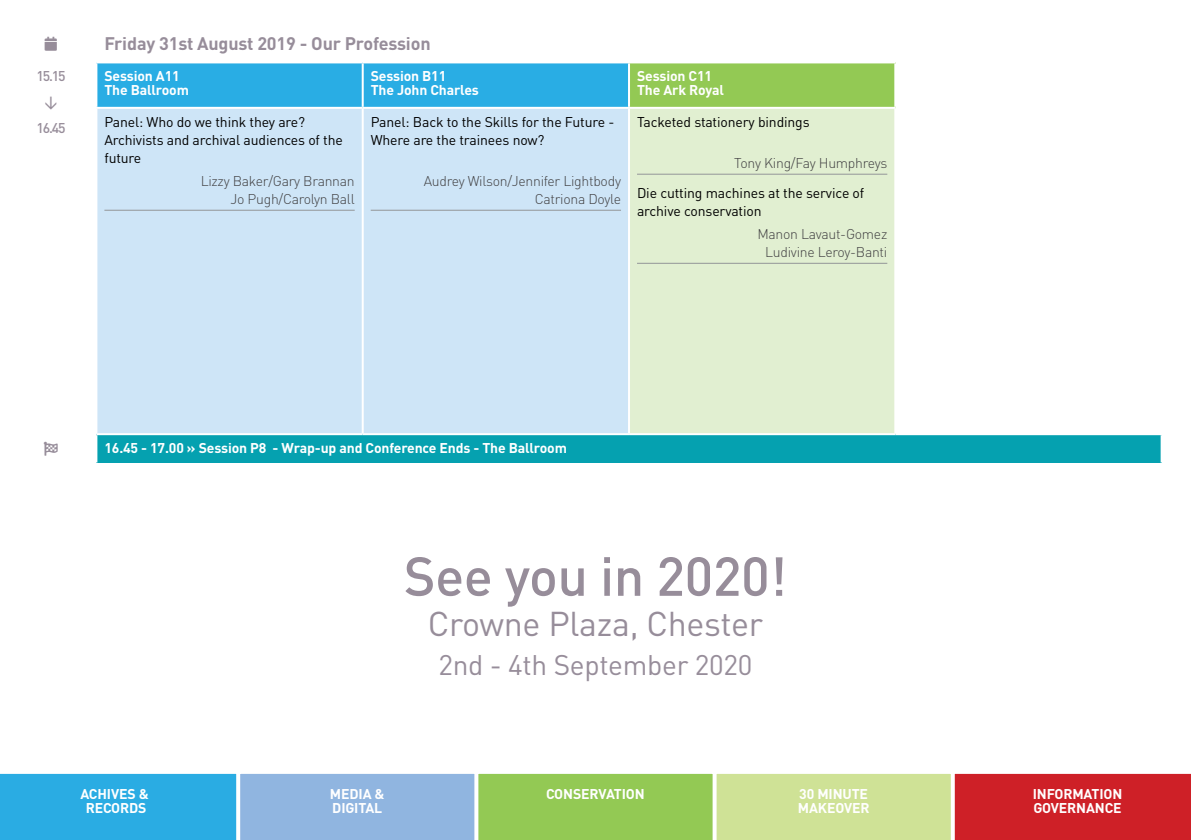
<style>
.page{position:relative;width:1191px;height:840px;background:#fff}
.page>*{position:absolute;margin:0;border:0;box-sizing:border-box;transform-origin:0 0}
.t1{font:500 54px "DIN Pro";letter-spacing:-.01em;color:#978d9a}
.t2{font:34px "DIN Pro";letter-spacing:-.01em;color:#978d9a}
.t3{font:28px "DIN Pro";letter-spacing:-.01em;color:#978d9a}
.t4{font:700 18px "DIN Pro";letter-spacing:-.01em;color:#978d9a}
.t5{font:700 14px/14px "DIN Pro";letter-spacing:-.01em;color:#fff}
.t6{font:14px/18px "DIN Pro";letter-spacing:-.01em;color:#000}
.t7{font:300 14px/18px "DIN Pro";letter-spacing:-.02em;color:#414042;text-align:right}
.t8{font:500 14px/25.6px "DIN Pro";letter-spacing:-.08em;color:#978d9a;text-align:center}
.t9{font:14px "Font Awesome 5 Pro Solid";color:#978d9a}
</style>
<div class="page">
<svg style="left:0;top:773px;width:1191px;height:66px;background:#97a493"></svg>
<div style="left:97px;top:63px;width:531px;height:44px;background:#29ade4"></div>
<div style="left:629px;top:62px;width:266px;height:46px;background:#93c954"></div>
<div style="left:97px;top:109px;width:531px;height:324px;background:#cee5f7"></div>
<div style="left:629px;top:108px;width:266px;height:326px;background:#e1efd1"></div>
<div style="left:96px;top:434px;width:1065px;height:28px;background:#05a1b0"></div>
<hr style="left:362px;top:63px;width:2px;height:44px;background:#fff">
<hr style="left:629px;top:61px;width:266px;height:2px;background:#fff">
<hr style="left:628px;top:63px;width:2px;height:44px;background:#fff">
<hr style="left:894px;top:63px;width:2px;height:44px;background:#fff">
<hr style="left:362px;top:109px;width:2px;height:324px;background:#fff">
<hr style="left:629px;top:107px;width:266px;height:2px;background:#fff">
<hr style="left:628px;top:109px;width:2px;height:324px;background:#fff">
<hr style="left:894px;top:109px;width:2px;height:324px;background:#fff">
<hr style="left:96px;top:433px;width:267px;height:2px;background:#fff">
<hr style="left:95px;top:435px;width:2px;height:27px;background:#fff">
<hr style="left:363px;top:433px;width:266px;height:2px;background:#fff">
<hr style="left:629px;top:433px;width:266px;height:2px;background:#fff">
<hr style="left:895px;top:433px;width:267px;height:2px;background:#fff">
<hr style="left:1160px;top:435px;width:2px;height:27px;background:#fff">
<hr style="left:104px;top:210px;width:251px;height:1px;background:#939598">
<hr style="left:371px;top:210px;width:250px;height:1px;background:#939598">
<hr style="left:637px;top:174px;width:250px;height:1px;background:#939598">
<hr style="left:637px;top:263px;width:250px;height:1px;background:#939598">
<p class="t9" style="left:45px;top:36px;width:14px">●■</p>
<p class="t4" style="left:104px;top:31px;width:328px">Friday 31st August 2019 - Our Profession</p>
<p class="t8" style="left:36px;top:63px;width:31px">15.15 ↓<br>16.45</p>
<p class="t5" style="left:104px;top:69px;width:86px">Session A11<br>The Ballroom</p>
<p class="t5" style="left:371px;top:69px;width:110px">Session B11<br>The John Charles</p>
<p class="t5" style="left:637px;top:69px;width:88px">Session C11<br>The Ark Royal</p>
<p class="t6" style="left:104px;top:112px;width:240px">Panel: Who do we think they are?<br>Archivists and archival audiences of the future</p>
<p class="t7" style="left:201px;top:171px;width:155px">Lizzy Baker/Gary Brannan<br>Jo Pugh/Carolyn Ball</p>
<p class="t6" style="left:371px;top:112px;width:245px">Panel: Back to the Skills for the Future -<br>Where are the trainees now?</p>
<p class="t7" style="left:424px;top:171px;width:199px">Audrey Wilson/Jennifer Lightbody<br>Catriona Doyle</p>
<p class="t6" style="left:637px;top:112px;width:174px">Tacketed stationery bindings</p>
<p class="t7" style="left:734px;top:153px;width:155px">Tony King/Fay Humphreys</p>
<p class="t6" style="left:637px;top:183px;width:229px">Die cutting machines at the service of archive conservation</p>
<p class="t7" style="left:757px;top:224px;width:131px;text-align:center">Manon Lavaut-Gomez<br>Ludivine Leroy-Banti</p>
<p class="t9" style="left:44px;top:442px;width:16px">●</p>
<p class="t5" style="left:104px;top:440px;width:464px">16.45 - 17.00 » Session P8 - Wrap-up and Conference Ends - The Ballroom</p>
<h1 class="t1" style="left:404px;top:539px;width:385px">See you in 2020!</h1>
<h2 class="t2" style="left:428px;top:599px;width:337px">Crowne Plaza, Chester</h2>
<h3 class="t3" style="left:438px;top:645px;width:316px">2nd - 4th September 2020</h3>
<p class="t5" style="left:80px;top:785px;width:70px;text-align:center">ACHIVES &amp;<br>RECORDS</p>
<p class="t5" style="left:330px;top:785px;width:56px">MEDIA &amp;<br>DIGITAL</p>
<p class="t5" style="left:546px;top:785px;width:100px">CONSERVATION</p>
<p class="t5" style="left:798px;top:785px;width:73px">30 MINUTE<br>MAKEOVER</p>
<p class="t5" style="left:1032px;top:785px;width:91px">INFORMATION<br>GOVERNANCE</p>
</div>
